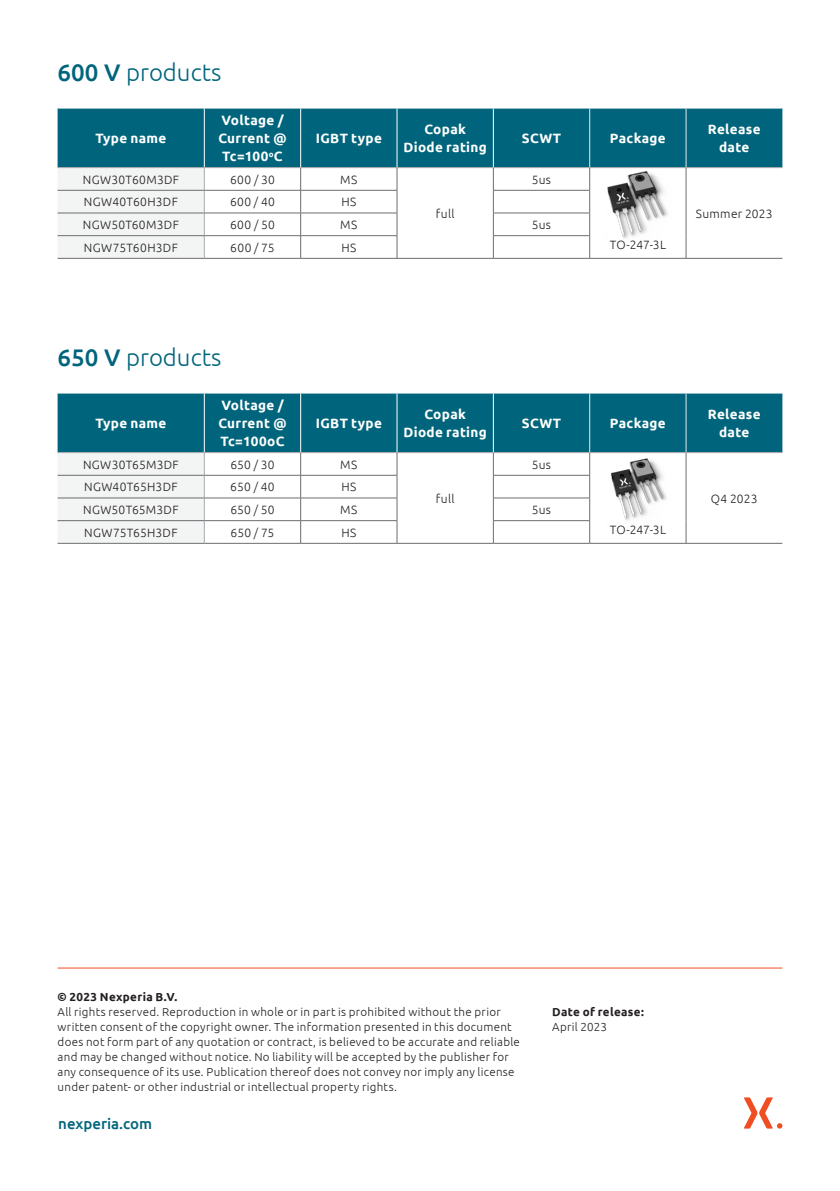
<style>
.page{position:relative;width:840px;height:1191px;background:#fff}
.page>*{position:absolute;margin:0;border:0;box-sizing:border-box;transform-origin:0 0}
.Table_header{font:300 24px "Ubuntu";color:#00657c}
.t1{font:500 15px "Ubuntu";color:#00657c}
.t2{font:700 13.6px/18px "Ubuntu";letter-spacing:.025em;color:#fff;text-align:center}
.t3{font:300 12px "Ubuntu";letter-spacing:.025em;color:#231f20}
.t4{font:300 11.6px/15px "Ubuntu";letter-spacing:.025em;color:#231f20}
.t5{font:700 11.6px "Ubuntu";letter-spacing:.03em;color:#231f20}
.s1{font-weight:500}
</style>
<div class="page">
<svg style="left:744px;top:1097px;width:38px;height:31px"></svg>
<hr style="left:58px;top:967px;width:724px;height:1px;background:#f04d22">
<div style="left:58px;top:109px;width:724px;height:58px;background:#00657c"></div>
<svg style="left:590px;top:168px;width:192px;height:90px"></svg>
<hr style="left:204px;top:109px;width:1px;height:58px;background:#fff">
<hr style="left:300px;top:109px;width:1px;height:58px;background:#fff">
<hr style="left:396px;top:109px;width:1px;height:58px;background:#fff">
<hr style="left:492px;top:109px;width:1px;height:58px;background:#fff">
<hr style="left:58px;top:258px;width:146px;height:1px;background:#6c6d70">
<hr style="left:589px;top:109px;width:1px;height:58px;background:#e6e7e9">
<hr style="left:685px;top:109px;width:1px;height:58px;background:#e6e7e9">
<hr style="left:58px;top:167px;width:147px;height:1px;background:#a8a9ad">
<hr style="left:205px;top:167px;width:95px;height:1px;background:#a8a9ad">
<hr style="left:300px;top:167px;width:97px;height:1px;background:#a8a9ad">
<hr style="left:397px;top:167px;width:96px;height:1px;background:#a8a9ad">
<hr style="left:493px;top:167px;width:96px;height:1px;background:#a8a9ad">
<hr style="left:589px;top:167px;width:96px;height:1px;background:#a8a9ad">
<hr style="left:685px;top:167px;width:97px;height:1px;background:#a8a9ad">
<svg style="left:685px;top:168px;width:1px;height:90px"></svg>
<svg style="left:58px;top:168px;width:532px;height:90px"></svg>
<hr style="left:204px;top:258px;width:96px;height:1px;background:#6c6d70">
<hr style="left:300px;top:258px;width:97px;height:1px;background:#6c6d70">
<hr style="left:397px;top:258px;width:96px;height:1px;background:#6c6d70">
<hr style="left:493px;top:258px;width:96px;height:1px;background:#6c6d70">
<hr style="left:589px;top:258px;width:96px;height:1px;background:#6c6d70">
<hr style="left:685px;top:258px;width:97px;height:1px;background:#6c6d70">
<div style="left:58px;top:393px;width:724px;height:59px;background:#00657c"></div>
<svg style="left:590px;top:453px;width:192px;height:90px"></svg>
<hr style="left:204px;top:393px;width:1px;height:59px;background:#fff">
<hr style="left:300px;top:393px;width:1px;height:59px;background:#fff">
<hr style="left:396px;top:393px;width:1px;height:59px;background:#fff">
<hr style="left:492px;top:393px;width:1px;height:59px;background:#fff">
<hr style="left:58px;top:543px;width:146px;height:1px;background:#6c6d70">
<hr style="left:589px;top:393px;width:1px;height:59px;background:#e6e7e9">
<hr style="left:685px;top:393px;width:1px;height:59px;background:#e6e7e9">
<hr style="left:589px;top:452px;width:96px;height:1px;background:#a8a9ad">
<hr style="left:685px;top:452px;width:97px;height:1px;background:#a8a9ad">
<svg style="left:685px;top:453px;width:1px;height:90px"></svg>
<svg style="left:58px;top:452px;width:532px;height:91px"></svg>
<hr style="left:204px;top:543px;width:96px;height:1px;background:#6c6d70">
<hr style="left:300px;top:543px;width:97px;height:1px;background:#6c6d70">
<hr style="left:397px;top:543px;width:96px;height:1px;background:#6c6d70">
<hr style="left:493px;top:543px;width:96px;height:1px;background:#6c6d70">
<hr style="left:589px;top:543px;width:96px;height:1px;background:#6c6d70">
<hr style="left:685px;top:543px;width:97px;height:1px;background:#6c6d70">
<img style="left:599px;top:164px;width:80px;height:79px">
<img style="left:598px;top:447px;width:85px;height:84px">
<p class="Table_header" style="left:58px;top:58px;width:165px"><span class="s1">600 V</span> products</p>
<p class="t2" style="left:95px;top:129px;width:73px">Type name</p>
<p class="t2" style="left:218px;top:111px;width:70px;text-align:left">Voltage /<br>Current @<br>Tc=100<sup>o</sup>C</p>
<p class="t2" style="left:315px;top:129px;width:68px">IGBT type</p>
<p class="t2" style="left:403px;top:120px;width:85px">Copak<br>Diode rating</p>
<p class="t2" style="left:521px;top:129px;width:41px">SCWT</p>
<p class="t2" style="left:609px;top:129px;width:57px">Package</p>
<p class="t2" style="left:707px;top:120px;width:54px">Release date</p>
<p class="t3" style="left:83px;top:172px;width:98px">NGW30T60M3DF</p>
<p class="t3" style="left:230px;top:172px;width:46px">600 / 30</p>
<p class="t3" style="left:340px;top:172px;width:19px">MS</p>
<p class="t3" style="left:531px;top:172px;width:21px">5us</p>
<p class="t3" style="left:84px;top:195px;width:95px">NGW40T60H3DF</p>
<p class="t3" style="left:230px;top:195px;width:46px">600 / 40</p>
<p class="t3" style="left:341px;top:195px;width:16px">HS</p>
<p class="t3" style="left:83px;top:217px;width:97px">NGW50T60M3DF</p>
<p class="t3" style="left:230px;top:217px;width:46px">600 / 50</p>
<p class="t3" style="left:340px;top:217px;width:19px">MS</p>
<p class="t3" style="left:531px;top:217px;width:21px">5us</p>
<p class="t3" style="left:84px;top:240px;width:95px">NGW75T60H3DF</p>
<p class="t3" style="left:230px;top:240px;width:46px">600 / 75</p>
<p class="t3" style="left:341px;top:240px;width:16px">HS</p>
<p class="t3" style="left:435px;top:206px;width:20px">full</p>
<p class="Table_header" style="left:58px;top:343px;width:165px"><span class="s1">650 V</span> products</p>
<p class="t3" style="left:609px;top:238px;width:58px">TO-247-3L</p>
<p class="t3" style="left:695px;top:206px;width:78px">Summer 2023</p>
<p class="t2" style="left:95px;top:414px;width:73px">Type name</p>
<p class="t2" style="left:218px;top:396px;width:70px;text-align:left">Voltage /<br>Current @<br>Tc=100oC</p>
<p class="t2" style="left:315px;top:414px;width:68px">IGBT type</p>
<p class="t2" style="left:403px;top:405px;width:85px">Copak<br>Diode rating</p>
<p class="t2" style="left:521px;top:414px;width:41px">SCWT</p>
<p class="t2" style="left:609px;top:414px;width:57px">Package</p>
<p class="t2" style="left:707px;top:405px;width:54px">Release date</p>
<p class="t3" style="left:83px;top:457px;width:97px">NGW30T65M3DF</p>
<p class="t3" style="left:230px;top:457px;width:46px">650 / 30</p>
<p class="t3" style="left:340px;top:457px;width:19px">MS</p>
<p class="t3" style="left:531px;top:457px;width:21px">5us</p>
<p class="t3" style="left:84px;top:480px;width:95px">NGW40T65H3DF</p>
<p class="t3" style="left:230px;top:480px;width:46px">650 / 40</p>
<p class="t3" style="left:341px;top:480px;width:16px">HS</p>
<p class="t3" style="left:83px;top:502px;width:97px">NGW50T65M3DF</p>
<p class="t3" style="left:230px;top:502px;width:46px">650 / 50</p>
<p class="t3" style="left:340px;top:502px;width:19px">MS</p>
<p class="t3" style="left:531px;top:502px;width:21px">5us</p>
<p class="t3" style="left:84px;top:525px;width:95px">NGW75T65H3DF</p>
<p class="t3" style="left:230px;top:525px;width:45px">650 / 75</p>
<p class="t3" style="left:341px;top:525px;width:16px">HS</p>
<p class="t3" style="left:435px;top:491px;width:20px">full</p>
<p class="t3" style="left:609px;top:522px;width:58px">TO-247-3L</p>
<p class="t3" style="left:710px;top:491px;width:48px">Q4 2023</p>
<p class="t5" style="left:58px;top:990px;width:121px">© 2023 Nexperia B.V.</p>
<p class="t4" style="left:58px;top:1004px;width:463px">All rights reserved. Reproduction in whole or in part is prohibited without the prior written consent of the copyright owner. The information presented in this document does not form part of any quotation or contract, is believed to be accurate and reliable and may be changed without notice. No liability will be accepted by the publisher for any consequence of its use. Publication thereof does not convey nor imply any license under patent- or other industrial or intellectual property rights.</p>
<p class="t1" style="left:58px;top:1113px;width:95px">nexperia.com</p>
<p class="t5" style="left:552px;top:1005px;width:93px">Date of release:</p>
<p class="t4" style="left:552px;top:1019px;width:56px">April 2023</p>
</div>
